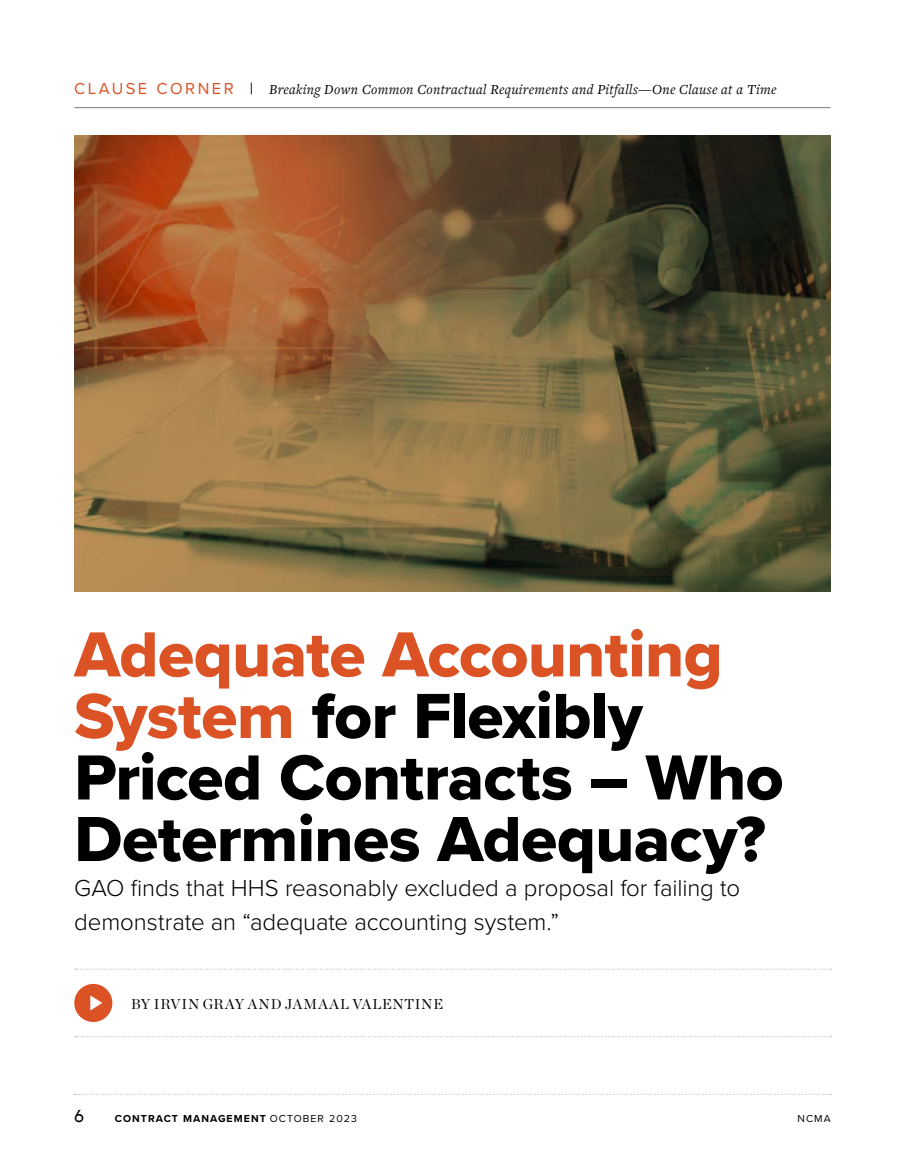
<style>
.page{position:relative;width:905px;height:1175px;background:#fff}
.page>*{position:absolute;margin:0;border:0;box-sizing:border-box;transform-origin:0 0}
.t1{font:66px/61.5px "Proxima Nova Extrabld";letter-spacing:-.01em;color:#000}
.t2{font:300 24px/34.5px "Proxima Nova";letter-spacing:-.005em;color:#000}
.t3{font:16.5px "Arvo";color:#000}
.t4{font:italic 14.4px "Freight Text Pro";letter-spacing:.02em;color:#000}
.t5{font:14.25px "Chronicle Display";letter-spacing:.055em;color:#000}
.t6{font:700 10.5px "Proxima Nova";letter-spacing:.1em;color:#000}
.t7{font:10.5px "Proxima Nova";color:#000}
.s1{font-family:"Proxima Nova";font-style:normal;font-size:16.5px;color:#db5225}
.s2{font-family:"Proxima Nova";font-style:normal;font-size:16.5px}
.s3{color:#db5225}
.s4{font-weight:400}
</style>
<div class="page">
<hr style="left:74px;top:107px;width:756px;height:1px;background:#77787b">
<svg style="left:75px;top:1094px;width:756px;height:1px"></svg>
<div style="left:74px;top:983px;width:38px;height:39px;background:#db5225;border-radius:50%"></div>
<svg style="left:90px;top:995px;width:12px;height:15px"></svg>
<svg style="left:75px;top:968px;width:756px;height:1px"></svg>
<svg style="left:75px;top:1036px;width:756px;height:1px"></svg>
<svg style="left:74px;top:135px;width:756px;height:456px;background:#7a5e37"></svg>
<p class="t4" style="left:74px;top:79px;width:703px"><span class="s1">CLAUSE CORNER</span> <span class="s2">|</span> Breaking Down Common Contractual Requirements and Pitfalls—One Clause at a Time</p>
<h1 class="t1" style="left:74px;top:622px;width:711px"><span class="s3">Adequate Accounting<br>System</span> for Flexibly<br>Priced Contracts – Who<br>Determines Adequacy?</h1>
<p class="t2" style="left:74px;top:870px;width:667px">GAO finds that HHS reasonably excluded a proposal for failing to demonstrate an “adequate accounting system.”</p>
<p class="t5" style="left:131px;top:992px;width:313px">BY IRVIN GRAY AND JAMAAL VALENTINE</p>
<p class="t3" style="left:74px;top:1106px;width:12px">6</p>
<p class="t6" style="left:115px;top:1110px;width:243px">CONTRACT MANAGEMENT <span class="s4">OCTOBER 2023</span></p>
<p class="t7" style="left:797px;top:1112px;width:35px">NCMA</p>
</div>
